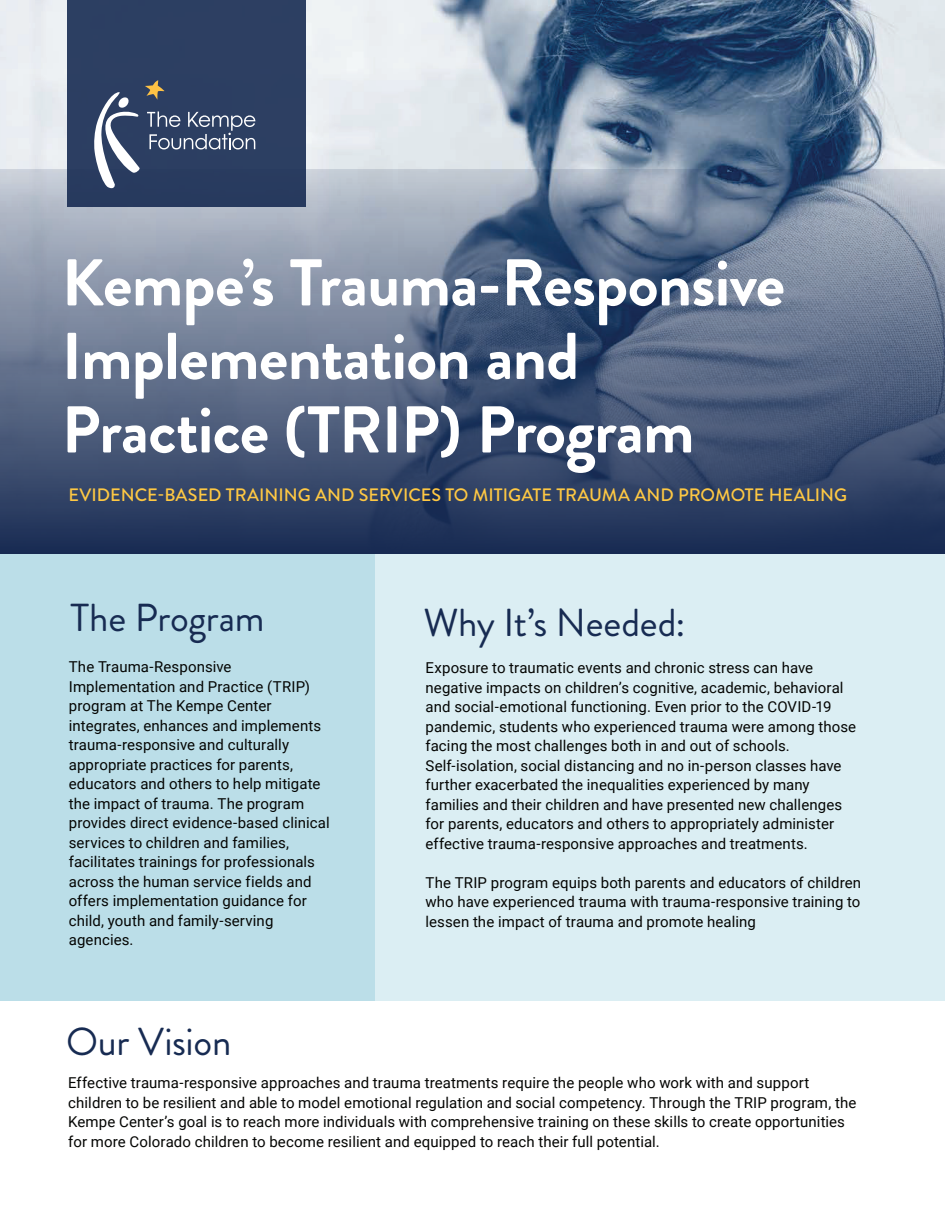
<style>
.page{position:relative;width:945px;height:1215px;background:#fff}
.page>*{position:absolute;margin:0;border:0;box-sizing:border-box;transform-origin:0 0}
.t1{font:700 66px/73.5px "Brandon Grotesque";letter-spacing:-.015em;color:#fff}
.t2{font:39px "Brandon Grotesque";letter-spacing:-.01em;color:#172b52}
.t3{font:500 18px "Brandon Grotesque";color:#fec843}
.t4{font:15px/19.5px "Roboto";letter-spacing:.005em;color:#040503}
</style>
<div class="page">
<img style="left:0;top:0;width:944px;height:169px">
<svg style="left:0;top:169px;width:944px;height:385px;background:#596985"></svg>
<div style="left:8px;top:554px;width:937px;height:447px;background:#dbeef3"></div>
<div style="left:0;top:554px;width:374px;height:447px;background:#bbdee8"></div>
<div style="left:67px;top:0;width:239px;height:207px;background:#2c3f62"></div>
<svg style="left:94px;top:80px;width:161px;height:109px"></svg>
<h1 class="t1" style="left:62px;top:247px;width:725px">Kempe’s Trauma-Responsive<br>Implementation and<br>Practice (TRIP) Program</h1>
<p class="t3" style="left:68px;top:482px;width:780px">EVIDENCE-BASED TRAINING AND SERVICES TO MITIGATE TRAUMA AND PROMOTE HEALING</p>
<h2 class="t2" style="left:71px;top:591px;width:195px">The Program</h2>
<h2 class="t2" style="left:423px;top:595px;width:264px">Why It’s Needed:</h2>
<p class="t4" style="left:69px;top:656px;width:262px">The Trauma-Responsive Implementation and Practice (TRIP) program at The Kempe Center integrates, enhances and implements trauma-responsive and culturally appropriate practices for parents, educators and others to help mitigate the impact of trauma. The program provides direct evidence-based clinical services to children and families, facilitates trainings for professionals across the human service fields and offers implementation guidance for child, youth and family-serving agencies.</p>
<p class="t4" style="left:426px;top:658px;width:432px">Exposure to traumatic events and chronic stress can have negative impacts on children’s cognitive, academic, behavioral and social-emotional functioning. Even prior to the COVID-19 pandemic, students who experienced trauma were among those facing the most challenges both in and out of schools.<br>Self-isolation, social distancing and no in-person classes have further exacerbated the inequalities experienced by many families and their children and have presented new challenges for parents, educators and others to appropriately administer effective trauma-responsive approaches and treatments.</p>
<p class="t4" style="left:426px;top:872px;width:437px;text-align:justify">The TRIP program equips both parents and educators of children who have experienced trauma with trauma-responsive training to lessen the impact of trauma and promote healing</p>
<h2 class="t2" style="left:66px;top:1015px;width:167px">Our Vision</h2>
<p class="t4" style="left:68px;top:1072px;width:790px">Effective trauma-responsive approaches and trauma treatments require the people who work with and support children to be resilient and able to model emotional regulation and social competency. Through the TRIP program, the Kempe Center’s goal is to reach more individuals with comprehensive training on these skills to create opportunities for more Colorado children to become resilient and equipped to reach their full potential.</p>
</div>
